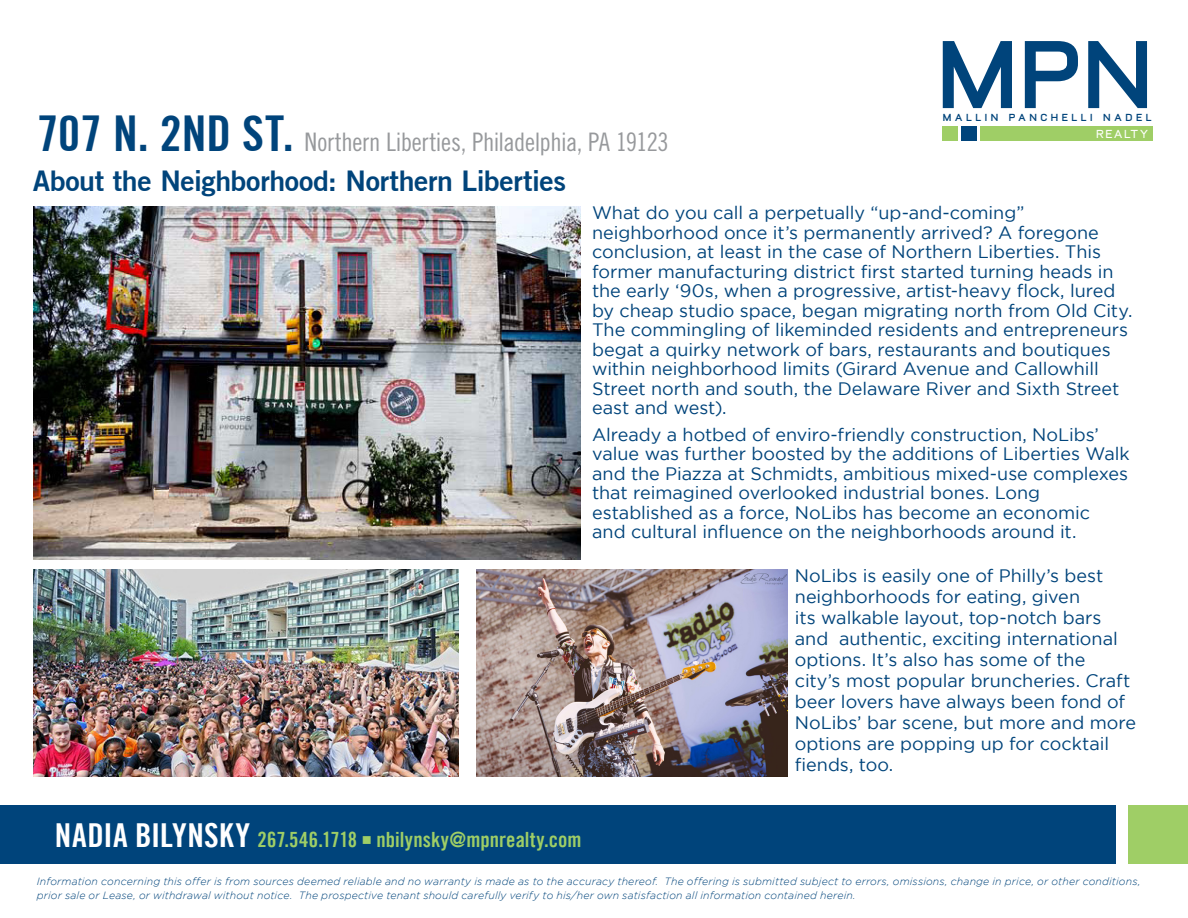
<style>
.page{position:relative;width:1188px;height:918px;background:#fff}
.page>*{position:absolute;margin:0;border:0;box-sizing:border-box;transform-origin:0 0}
.t1{font:700 95.7px "Vitro";color:#00447b}
.Heading_3{font:700 28.5px "Trade Gothic No.2";letter-spacing:-.015em;color:#00447b}
.t2{font:25.5px "Trade Gothic LT Std Cn 18";letter-spacing:-.015em;color:#97999c}
.Mini_HEAD_KO{font:21px "Trade Gothic Bold Cond Twenty";color:#9fce66}
.Body-list__and_2_column{font:18px/19.5px "Gotham";color:#00447b}
.t3{font:600 11.55px "Vitro";letter-spacing:.105em;color:#fff}
.t4{font:italic 300 10.5px/13.5px "Gotham";letter-spacing:.015em;color:#00447b}
.t5{font:700 10.2px "Vitro";letter-spacing:.345em;color:#00447b}
.s1{font-family:"Trade Gothic No.20";font-weight:700;font-stretch:condensed;font-size:49.5px;color:#00447b}
.s2{font-size:33px;color:#fff}
</style>
<div class="page">
<div style="left:0;top:805px;width:1116px;height:58px;background:#00447b"></div>
<div style="left:1128px;top:805px;width:60px;height:58px;background:#9fce66"></div>
<div style="left:980px;top:126px;width:173px;height:15px;background:#9fce66"></div>
<div style="left:961px;top:126px;width:16px;height:15px;background:#00447b"></div>
<div style="left:942px;top:126px;width:16px;height:15px;background:#9fce66"></div>
<img style="left:477px;top:569px;width:310px;height:208px">
<img style="left:34px;top:569px;width:424px;height:208px">
<img style="left:34px;top:206px;width:546px;height:353px">
<h3 class="t2" style="left:37px;top:127px;width:634px"><span class="s1">707 N. 2ND ST.</span> Northern Liberties, Philadelphia, PA 19123</h3>
<p class="Heading_3" style="left:33px;top:163px;width:535px">About the Neighborhood: Northern Liberties</p>
<p class="t1" style="left:937px;top:18px;width:217px">MPN</p>
<p class="t5" style="left:943px;top:112px;width:210px">MALLIN PANCHELLI NADEL</p>
<p class="t3" style="left:1096px;top:128px;width:54px">REALTY</p>
<p class="Body-list__and_2_column" style="left:592px;top:203px;width:542px">What do you call a perpetually “up-and-coming” neighborhood once it’s permanently arrived? A foregone conclusion, at least in the case of Northern Liberties. This former manufacturing district first started turning heads in the early ‘90s, when a progressive, artist-heavy flock, lured by cheap studio space, began migrating north from Old City.<br>The commingling of likeminded residents and entrepreneurs begat a quirky network of bars, restaurants and boutiques within neighborhood limits (Girard Avenue and Callowhill Street north and south, the Delaware River and Sixth Street east and west).</p>
<p class="Body-list__and_2_column" style="left:592px;top:424px;width:539px">Already a hotbed of enviro-friendly construction, NoLibs’ value was further boosted by the additions of Liberties Walk and the Piazza at Schmidts, ambitious mixed-use complexes that reimagined overlooked industrial bones. Long established as a force, NoLibs has become an economic<br>and cultural influence on the neighborhoods around it.</p>
<p class="Body-list__and_2_column" style="left:795px;top:565px;width:343px;line-height:21px">NoLibs is easily one of Philly’s best neighborhoods for eating, given<br>its walkable layout, top-notch bars and authentic, exciting international options. It’s also has some of the<br>city’s most popular bruncheries. Craft beer lovers have always been fond of NoLibs’ bar scene, but more and more options are popping up for cocktail fiends, too.</p>
<p class="Mini_HEAD_KO" style="left:55px;top:827px;width:528px"><span class="s2">NADIA BILYNSKY</span> 267.546.1718 ■ nbilynsky@mpnrealty.com</p>
<p class="t4" style="left:37px;top:875px;width:1105px">Information concerning this offer is from sources deemed reliable and no warranty is made as to the accuracy thereof. The offering is submitted subject to errors, omissions, change in price, or other conditions, prior sale or Lease, or withdrawal without notice. The prospective tenant should carefully verify to his/her own satisfaction all information contained herein.</p>
</div>
